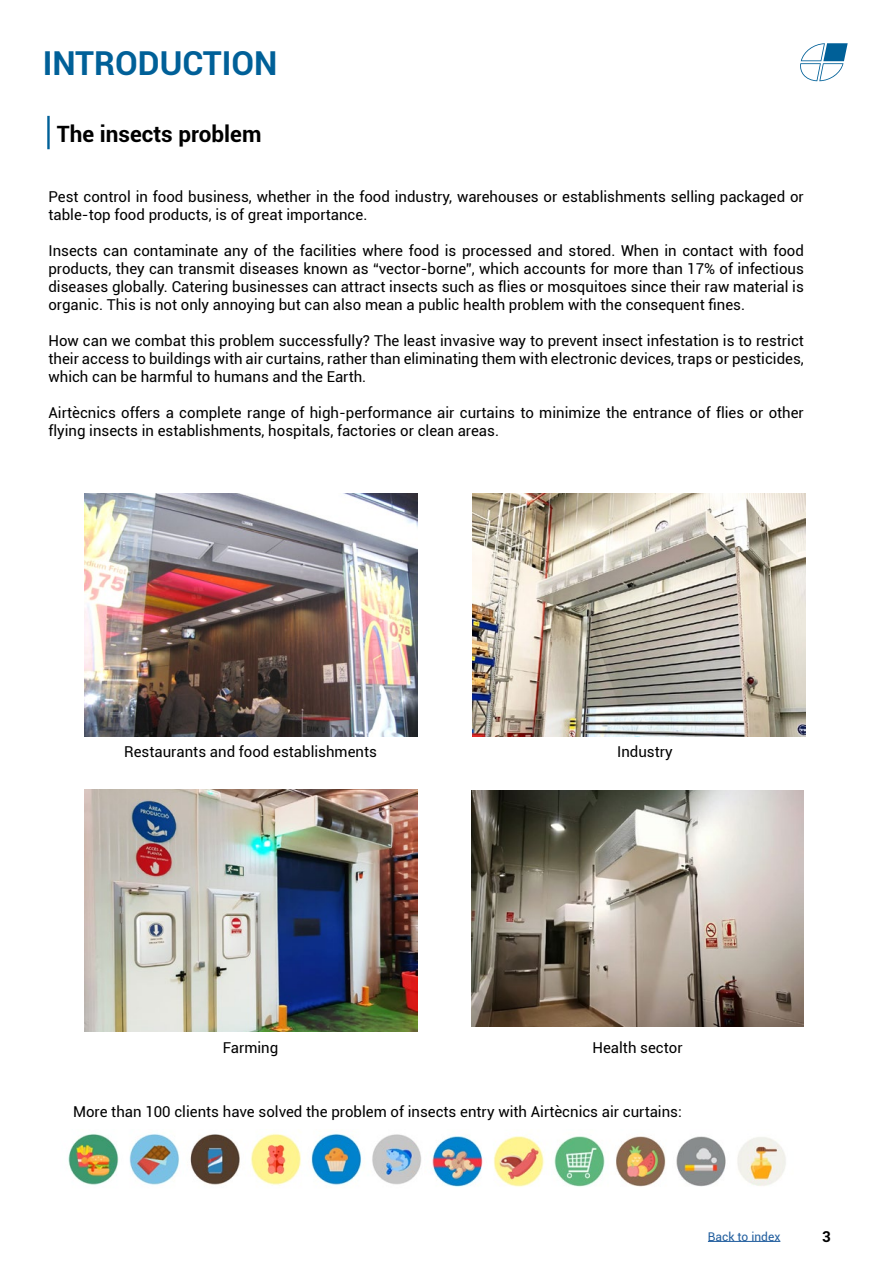
<style>
.page{position:relative;width:893px;height:1263px;background:#fff}
.page>*{position:absolute;margin:0;border:0;box-sizing:border-box;transform-origin:0 0}
.t1{font:700 33px "Roboto";color:#006098}
.t2{font:700 22.5px "Roboto";color:#000}
.t3{font:15px/18px "Roboto";color:#000}
.t4{font:700 15px "Roboto";color:#000}
.t5{font:12px "Roboto";color:#215e9e}
</style>
<div class="page">
<svg style="left:800px;top:43px;width:48px;height:38px"></svg>
<hr style="left:708px;top:1241px;width:72px;height:1px;background:#215e9e">
<img style="left:85px;top:494px;width:332px;height:242px">
<img style="left:472px;top:494px;width:333px;height:242px">
<img style="left:85px;top:789px;width:332px;height:243px">
<img style="left:471px;top:791px;width:333px;height:235px">
<img style="left:68px;top:1133px;width:353px;height:53px">
<img style="left:432px;top:1136px;width:354px;height:51px">
<hr style="left:47px;top:116px;width:3px;height:33px;background:#006098">
<h1 class="t1" style="left:43px;top:40px;width:236px">INTRODUCTION</h1>
<h2 class="t2" style="left:57px;top:118px;width:206px">The insects problem</h2>
<p class="t3" style="left:48px;top:187px;width:757px">Pest control in food business, whether in the food industry, warehouses or establishments selling packaged or table-top food products, is of great importance.</p>
<p class="t3" style="left:48px;top:241px;width:757px;text-align:justify">Insects can contaminate any of the facilities where food is processed and stored. When in contact with food products, they can transmit diseases known as “vector-borne”, which accounts for more than 17% of infectious diseases globally. Catering businesses can attract insects such as flies or mosquitoes since their raw material is organic. This is not only annoying but can also mean a public health problem with the consequent fines.</p>
<p class="t3" style="left:48px;top:331px;width:757px;text-align:justify">How can we combat this problem successfully? The least invasive way to prevent insect infestation is to restrict their access to buildings with air curtains, rather than eliminating them with electronic devices, traps or pesticides, which can be harmful to humans and the Earth.</p>
<p class="t3" style="left:48px;top:403px;width:757px">Airtècnics offers a complete range of high-performance air curtains to minimize the entrance of flies or other flying insects in establishments, hospitals, factories or clean areas.</p>
<p class="t3" style="left:124px;top:742px;width:254px">Restaurants and food establishments</p>
<p class="t3" style="left:617px;top:742px;width:57px">Industry</p>
<p class="t3" style="left:223px;top:1038px;width:57px">Farming</p>
<p class="t3" style="left:592px;top:1038px;width:92px">Health sector</p>
<p class="t3" style="left:73px;top:1102px;width:610px">More than 100 clients have solved the problem of insects entry with Airtècnics air curtains:</p>
<p class="t5" style="left:708px;top:1228px;width:74px">Back to index</p>
<p class="t4" style="left:822px;top:1226px;width:10px">3</p>
</div>
